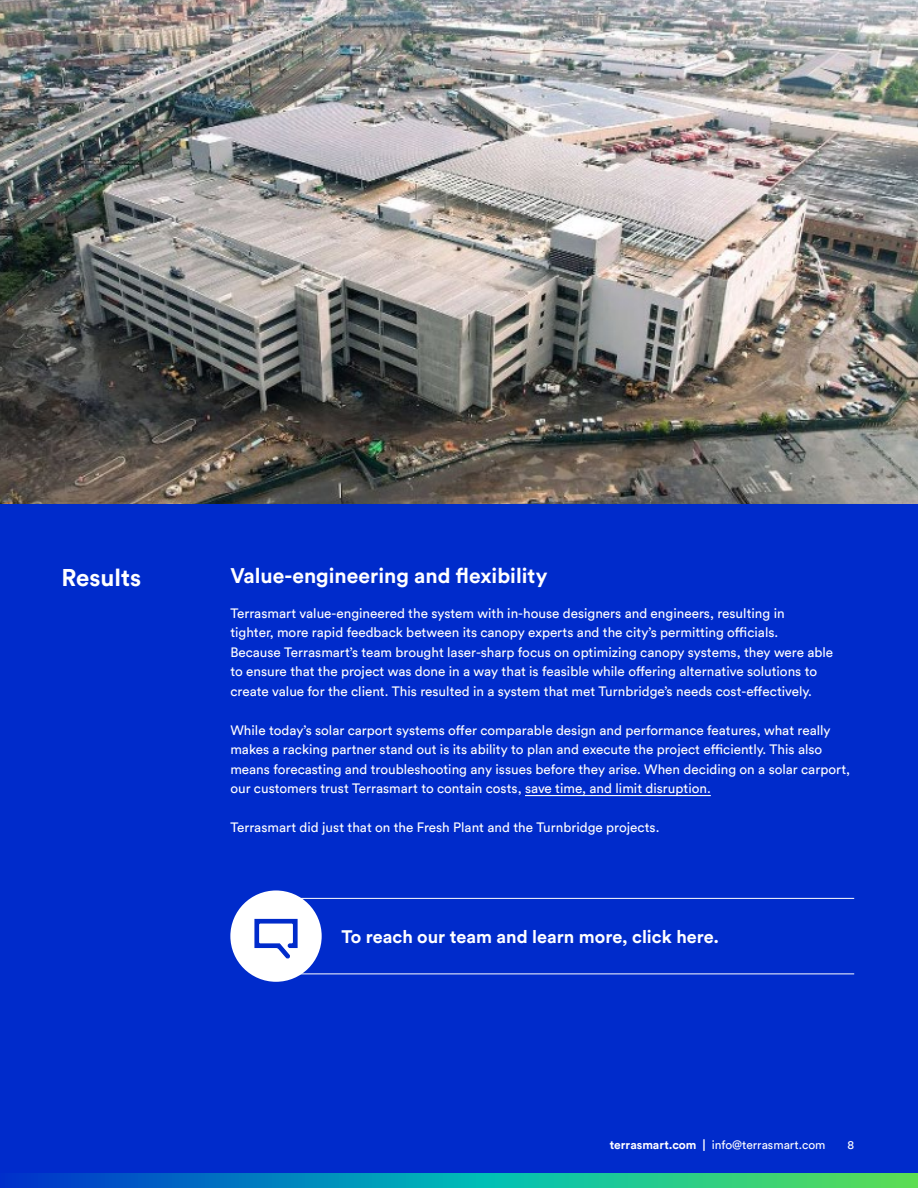
<style>
.page{position:relative;width:918px;height:1188px;background:#002bcb}
.page>*{position:absolute;margin:0;border:0;box-sizing:border-box;transform-origin:0 0}
.t1{font:700 24px "Circular Std";color:#fff}
.t2{font:700 21px "Circular Std";color:#fff}
.t3{font:700 18px "Circular Std";color:#fff}
.t4{font:13.5px/19.5px "Circular Std";color:#fff}
.t5{font:12px "Circular Std";color:#fff}
.s1{font-weight:700}
</style>
<div class="page">
<hr style="left:525px;top:795px;width:186px;height:1px;background:#fff">
<img style="left:0;top:0;width:918px;height:504px">
<svg style="left:23px;top:1173px;width:895px;height:15px;background:#16a3a2"></svg>
<hr style="left:283px;top:898px;width:571px;height:1px;background:#fff">
<hr style="left:283px;top:974px;width:571px;height:1px;background:#fff">
<div style="left:230px;top:890px;width:92px;height:92px;background:#fff;border-radius:50%"></div>
<svg style="left:254px;top:918px;width:44px;height:41px"></svg>
<h1 class="t1" style="left:61px;top:566px;width:81px">Results</h1>
<h2 class="t2" style="left:230px;top:562px;width:319px">Value-engineering and flexibility</h2>
<p class="t4" style="left:230px;top:603px;width:604px">Terrasmart value-engineered the system with in-house designers and engineers, resulting in<br>tighter, more rapid feedback between its canopy experts and the city’s permitting officials.<br>Because Terrasmart’s team brought laser-sharp focus on optimizing canopy systems, they were able to ensure that the project was done in a way that is feasible while offering alternative solutions to create value for the client. This resulted in a system that met Turnbridge’s needs cost-effectively.</p>
<p class="t4" style="left:230px;top:720px;width:621px">While today’s solar carport systems offer comparable design and performance features, what really makes a racking partner stand out is its ability to plan and execute the project efficiently. This also means forecasting and troubleshooting any issues before they arise. When deciding on a solar carport, our customers trust Terrasmart to contain costs, save time, and limit disruption.</p>
<p class="t4" style="left:230px;top:818px;width:431px">Terrasmart did just that on the Fresh Plant and the Turnbridge projects.</p>
<h3 class="t3" style="left:341px;top:929px;width:379px">To reach our team and learn more, click here.</h3>
<p class="t5" style="left:610px;top:1140px;width:217px"><span class="s1">terrasmart.com |</span> info@terrasmart.com</p>
<p class="t5" style="left:847px;top:1138px;width:8px">8</p>
</div>
